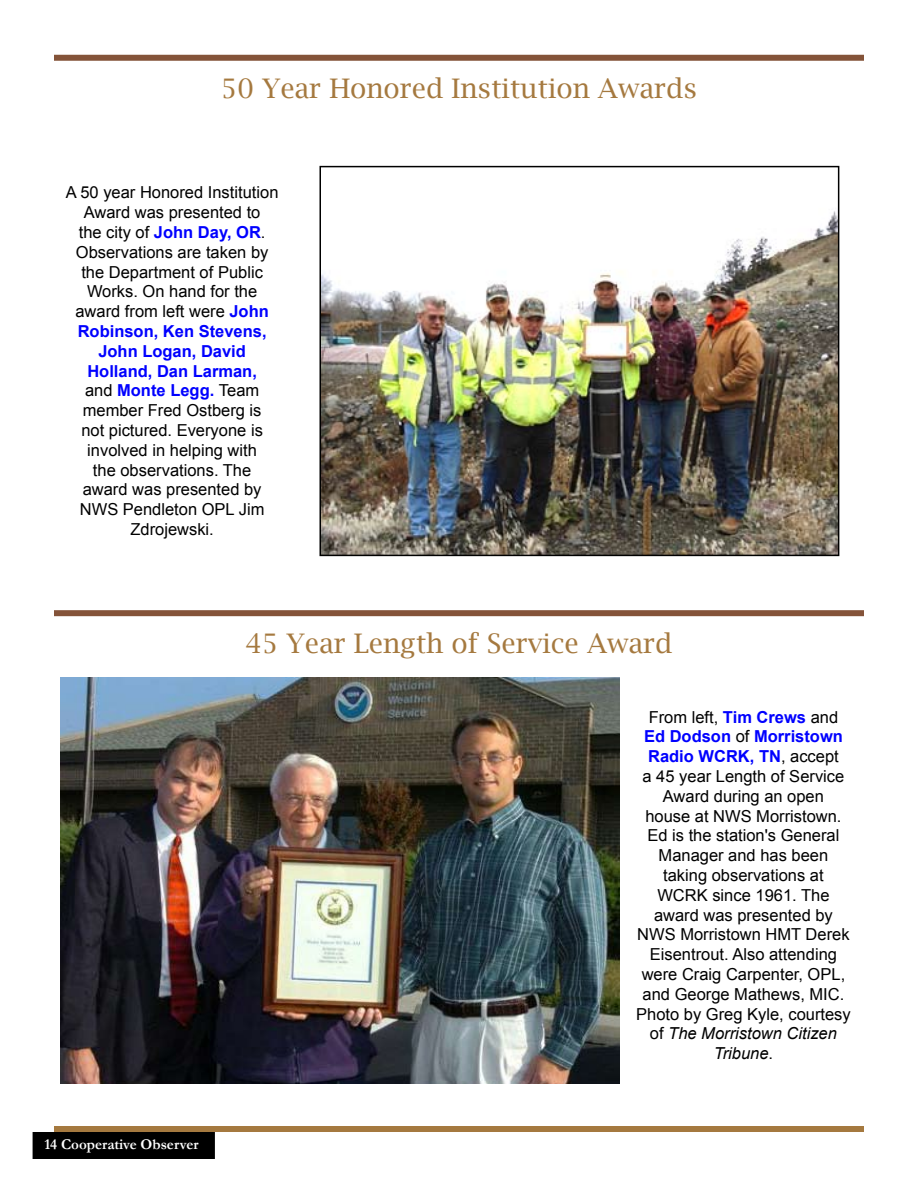
<style>
.page{position:relative;width:918px;height:1188px;background:#fff}
.page>*{position:absolute;margin:0;border:0;box-sizing:border-box;transform-origin:0 0}
.t1{font:27px "Lucida Bright";color:#a5793f}
.t2{font:16.5px/19.8px "Arial";color:#000;text-align:center}
.t3{font:700 15px "Garamond";color:#fff}
.s1{font-weight:700;color:#00f}
.s2{font-style:italic}
</style>
<div class="page">
<div style="left:33px;top:1133px;width:181px;height:25px;background:#000"></div>
<div style="left:33px;top:1132px;width:182px;height:27px;border:2px solid #000"></div>
<div style="left:54px;top:1126px;width:810px;height:6px;background:#a5793f"></div>
<div style="left:54px;top:55px;width:810px;height:6px;background:#845339"></div>
<img style="left:61px;top:678px;width:558px;height:406px">
<div style="left:54px;top:610px;width:810px;height:6px;background:#845339"></div>
<img style="left:323px;top:211px;width:513px;height:342px">
<div style="left:320px;top:166px;width:519px;height:390px;border:2px solid #000"></div>
<h1 class="t1" style="left:221px;top:73px;width:478px">50 Year Honored Institution Awards</h1>
<p class="t2" style="left:66px;top:183px;width:214px">A 50 year Honored Institution<br>Award was presented to<br>the city of <span class="s1">John Day, OR</span>.<br>Observations are taken by the Department of Public<br>Works. On hand for the award from left were <span class="s1">John<br>Robinson, Ken Stevens,<br>John Logan, David<br>Holland, Dan Larman,<br></span>and <span class="s1">Monte Legg.</span> Team member Fred Ostberg is<br>not pictured. Everyone is involved in helping with<br>the observations. The<br>award was presented by<br>NWS Pendleton OPL Jim<br>Zdrojewski.</p>
<h1 class="t1" style="left:245px;top:628px;width:429px">45 Year Length of Service Award</h1>
<p class="t3" style="left:44px;top:1134px;width:156px">14 Cooperative Observer</p>
<p class="t2" style="left:636px;top:707px;width:216px">From left, <span class="s1">Tim Crews</span> and<br><span class="s1">Ed Dodson</span> of <span class="s1">Morristown<br>Radio WCRK, TN</span>, accept<br>a 45 year Length of Service<br>Award during an open<br>house at NWS Morristown.<br>Ed is the station's General<br>Manager and has been taking observations at<br>WCRK since 1961. The award was presented by<br>NWS Morristown HMT Derek<br>Eisentrout. Also attending were Craig Carpenter, OPL, and George Mathews, MIC.<br>Photo by Greg Kyle, courtesy of <span class="s2">The Morristown Citizen<br>Tribune</span>.</p>
</div>
